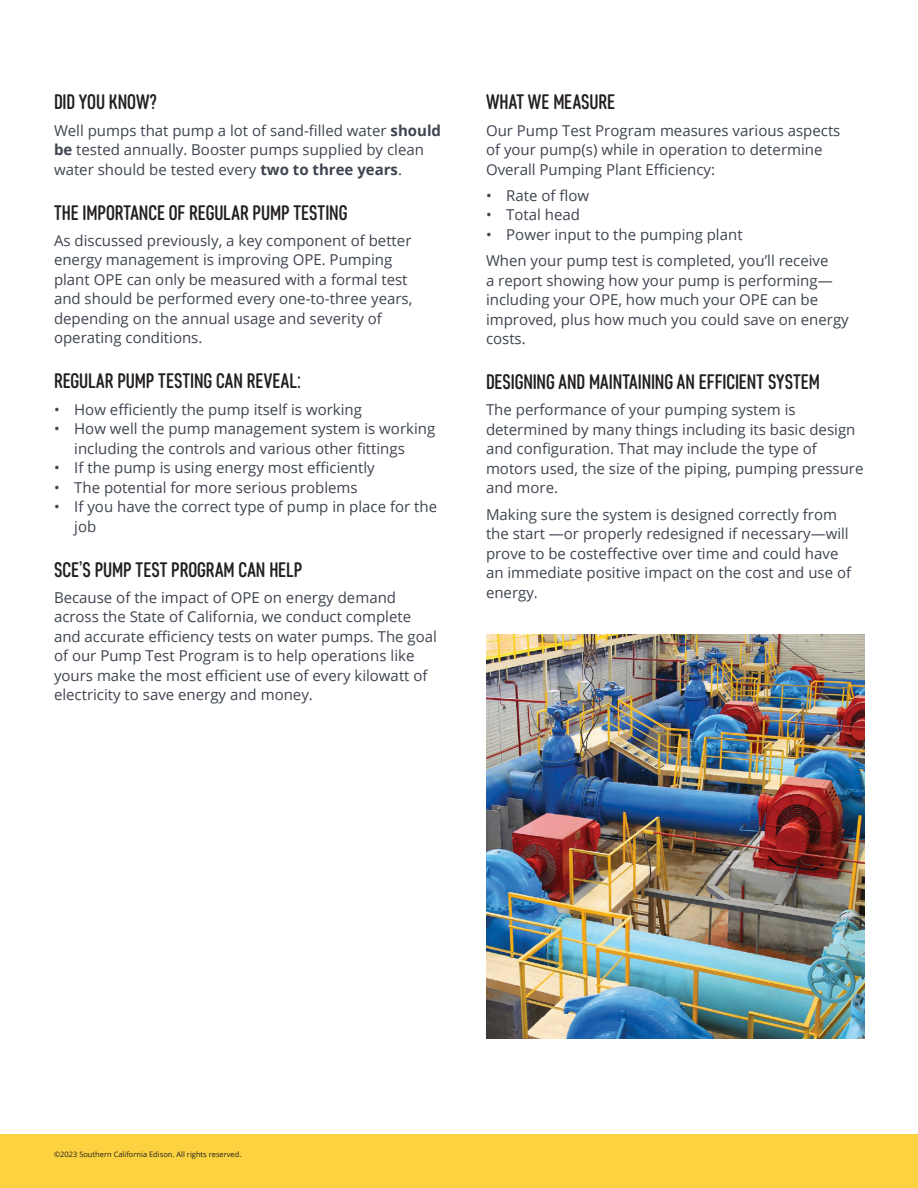
<style>
.page{position:relative;width:918px;height:1188px;background:#fff}
.page>*{position:absolute;margin:0;border:0;box-sizing:border-box;transform-origin:0 0}
.Body_Header{font:500 21px "Core Sans DS47 Cn";letter-spacing:-.005em;color:#231f20}
.Body{font:15px/19.5px "Open Sans";color:#3e444f}
.Body_Header-2{font:15px/19.5px "Open Sans";color:#3e444f}
.Fine_Print{font:7.5px "Open Sans";color:#231f20}
.s1{font-weight:700}
</style>
<div class="page">
<div style="left:0;top:1134px;width:918px;height:54px;background:#fcd240"></div>
<img style="left:486px;top:634px;width:378px;height:404px">
<p class="Body_Header" style="left:54px;top:89px;width:105px">DID YOU KNOW?</p>
<p class="Body" style="left:54px;top:120px;width:389px">Well pumps that pump a lot of sand-filled water <span class="s1">should be</span> tested annually. Booster pumps supplied by clean water should be tested every <span class="s1">two to three years</span>.</p>
<p class="Body_Header" style="left:54px;top:200px;width:295px">THE IMPORTANCE OF REGULAR PUMP TESTING</p>
<p class="Body" style="left:54px;top:230px;width:360px">As discussed previously, a key component of better energy management is improving OPE. Pumping plant OPE can only be measured with a formal test and should be performed every one-to-three years, depending on the annual usage and severity of operating conditions.</p>
<p class="Body_Header" style="left:54px;top:368px;width:249px">REGULAR PUMP TESTING CAN REVEAL:</p>
<p class="Body_Header-2" style="left:54px;top:399px;width:309px">• How efficiently the pump itself is working</p>
<p class="Body_Header-2" style="left:74px;top:419px;width:363px;text-indent:-20px">• How well the pump management system is working including the controls and various other fittings</p>
<p class="Body_Header-2" style="left:54px;top:458px;width:322px">• If the pump is using energy most efficiently</p>
<p class="Body_Header-2" style="left:54px;top:477px;width:305px">• The potential for more serious problems</p>
<p class="Body_Header-2" style="left:74px;top:497px;width:364px;text-indent:-20px">• If you have the correct type of pump in place for the job</p>
<p class="Body_Header" style="left:54px;top:557px;width:250px">SCE’S PUMP TEST PROGRAM CAN HELP</p>
<p class="Body_Header-2" style="left:54px;top:587px;width:385px">Because of the impact of OPE on energy demand across the State of California, we conduct complete and accurate efficiency tests on water pumps. The goal of our Pump Test Program is to help operations like yours make the most efficient use of every kilowatt of electricity to save energy and money.</p>
<p class="Body_Header" style="left:486px;top:89px;width:131px">WHAT WE MEASURE</p>
<p class="Body" style="left:486px;top:120px;width:356px">Our Pump Test Program measures various aspects</p>
<p class="Body" style="left:486px;top:140px;width:338px">of your pump(s) while in operation to determine<br>Overall Pumping Plant Efficiency:</p>
<p class="Body_Header-2" style="left:486px;top:185px;width:105px">• Rate of flow</p>
<p class="Body_Header-2" style="left:486px;top:205px;width:96px">• Total head</p>
<p class="Body_Header-2" style="left:486px;top:224px;width:258px">• Power input to the pumping plant</p>
<p class="Body" style="left:486px;top:251px;width:364px">When your pump test is completed, you’ll receive<br>a report showing how your pump is performing— including your OPE, how much your OPE can be improved, plus how much you could save on energy costs.</p>
<p class="Body_Header" style="left:486px;top:369px;width:336px">DESIGNING AND MAINTAINING AN EFFICIENT SYSTEM</p>
<p class="Body" style="left:486px;top:400px;width:379px">The performance of your pumping system is determined by many things including its basic design and configuration. That may include the type of motors used, the size of the piping, pumping pressure and more.</p>
<p class="Body" style="left:486px;top:504px;width:367px">Making sure the system is designed correctly from the start —or properly redesigned if necessary—will prove to be costeffective over time and could have an immediate positive impact on the cost and use of energy.</p>
<p class="Fine_Print" style="left:54px;top:1149px;width:189px">©2023 Southern California Edison. All rights reserved.</p>
</div>
